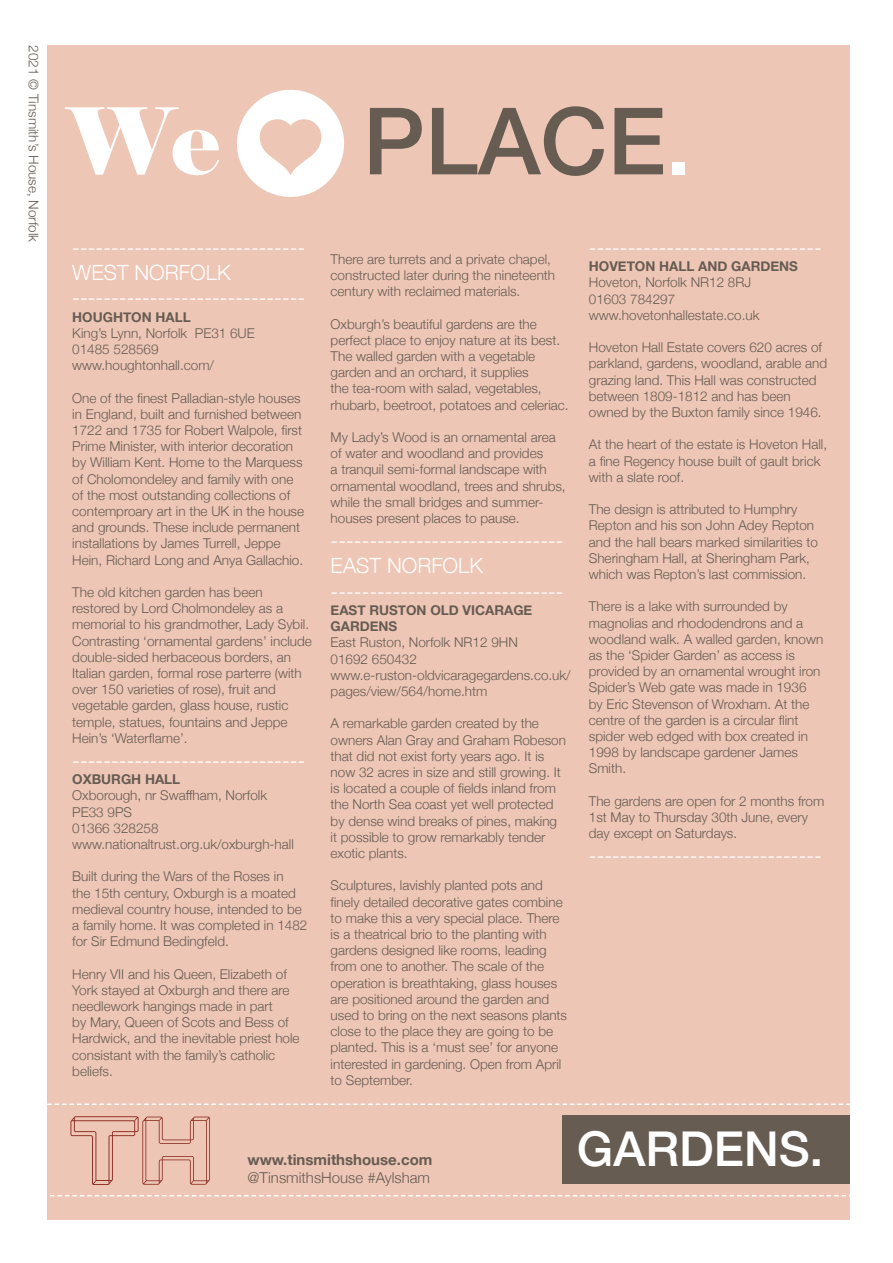
<style>
.page{position:relative;width:893px;height:1263px;background:#fff}
.page>*{position:absolute;margin:0;border:0;box-sizing:border-box;transform-origin:0 0}
.t1{font:500 48px "Helvetica Neue";color:#fff}
.t2{font:300 21px "Helvetica Neue";color:#fff}
.t3{font:300 15px "Helvetica Neue";color:#675c52}
.t4{font:700 15px "Helvetica Neue";color:#675c52}
.t5{font:300 13.5px/16.2px "Helvetica Neue";color:#675c52}
.t6{font:700 13.5px/16.2px "Helvetica Neue";color:#675c52}
</style>
<div class="page">
<div style="left:47px;top:45px;width:803px;height:1175px;background:#edc6b6"></div>
<svg style="left:47px;top:1103px;width:803px;height:2px"></svg>
<svg style="left:50px;top:1195px;width:800px;height:1px"></svg>
<div style="left:563px;top:1115px;width:287px;height:68px;background:#675c52"></div>
<div style="left:672px;top:162px;width:13px;height:12px;background:#fff"></div>
<svg style="left:370px;top:106px;width:293px;height:70px"></svg>
<svg style="left:65px;top:90px;width:279px;height:107px"></svg>
<svg style="left:70px;top:1116px;width:140px;height:69px"></svg>
<p class="t5" style="left:43px;top:45px;width:198px;rotate:90deg">2021 © Tinsmith’s House, Norfolk</p>
<p class="t2" style="left:72px;top:230px;width:235px">------------------------------</p>
<p class="t2" style="left:72px;top:256px;width:160px">WEST NORFOLK</p>
<p class="t2" style="left:72px;top:281px;width:235px">------------------------------</p>
<p class="t6" style="left:72px;top:309px;width:120px">HOUGHTON HALL</p>
<p class="t5" style="left:72px;top:324px;width:184px">King’s Lynn, Norfolk PE31 6UE</p>
<p class="t5" style="left:72px;top:340px;width:88px">01485 528569</p>
<p class="t5" style="left:72px;top:356px;width:143px">www.houghtonhall.com/</p>
<p class="t5" style="left:72px;top:389px;width:233px">One of the finest Palladian-style houses in England, built and furnished between 1722 and 1735 for Robert Walpole, first Prime Minister, with interior decoration by William Kent. Home to the Marquess of Cholomondeley and family with one of the most outstanding collections of contemproary art in the UK in the house and grounds. These include permanent installations by James Turrell, Jeppe Hein, Richard Long and Anya Gallachio.</p>
<p class="t5" style="left:72px;top:583px;width:241px">The old kitchen garden has been restored by Lord Cholmondeley as a memorial to his grandmother, Lady Sybil.<br>Contrasting ‘ornamental gardens’ include double-sided herbaceous borders, an Italian garden, formal rose parterre (with over 150 varieties of rose), fruit and vegetable garden, glass house, rustic temple, statues, fountains and Jeppe Hein’s ‘Waterflame’.</p>
<p class="t2" style="left:72px;top:743px;width:235px">------------------------------</p>
<p class="t6" style="left:72px;top:772px;width:110px">OXBURGH HALL</p>
<p class="t5" style="left:72px;top:786px;width:196px">Oxborough, nr Swaffham, Norfolk</p>
<p class="t5" style="left:72px;top:803px;width:61px">PE33 9PS</p>
<p class="t5" style="left:72px;top:819px;width:88px">01366 328258</p>
<p class="t5" style="left:72px;top:835px;width:223px">www.nationaltrust.org.uk/oxburgh-hall</p>
<p class="t5" style="left:72px;top:867px;width:237px">Built during the Wars of the Roses in<br>the 15th century, Oxburgh is a moated medieval country house, intended to be a family home. It was completed in 1482 for Sir Edmund Bedingfeld.</p>
<p class="t5" style="left:72px;top:965px;width:229px">Henry VII and his Queen, Elizabeth of<br>York stayed at Oxburgh and there are needlework hangings made in part<br>by Mary, Queen of Scots and Bess of<br>Hardwick, and the inevitable priest hole consistant with the family’s catholic beliefs.</p>
<p class="t5" style="left:331px;top:250px;width:226px">There are turrets and a private chapel, constructed later during the nineteenth century with reclaimed materials.</p>
<p class="t5" style="left:331px;top:315px;width:240px">Oxburgh’s beautiful gardens are the perfect place to enjoy nature at its best.<br>The walled garden with a vegetable garden and an orchard, it supplies<br>the tea-room with salad, vegetables, rhubarb, beetroot, potatoes and celeriac.</p>
<p class="t5" style="left:331px;top:428px;width:237px">My Lady’s Wood is an ornamental area of water and woodland and provides<br>a tranquil semi-formal landscape with ornamental woodland, trees and shrubs, while the small bridges and summer&shy;houses present places to pause.</p>
<p class="t2" style="left:331px;top:524px;width:235px">------------------------------</p>
<p class="t2" style="left:331px;top:549px;width:154px">EAST NORFOLK</p>
<p class="t2" style="left:331px;top:574px;width:235px">------------------------------</p>
<p class="t6" style="left:331px;top:602px;width:203px">EAST RUSTON OLD VICARAGE<br>GARDENS</p>
<p class="t5" style="left:331px;top:633px;width:189px">East Ruston, Norfolk NR12 9HN</p>
<p class="t5" style="left:331px;top:650px;width:88px">01692 650432</p>
<p class="t5" style="left:331px;top:666px;width:242px">www.e-ruston-oldvicaragegardens.co.uk/ pages/view/564/home.htm</p>
<p class="t5" style="left:331px;top:714px;width:237px">A remarkable garden created by the owners Alan Gray and Graham Robeson that did not exist forty years ago. It is now 32 acres in size and still growing. It is located a couple of fields inland from the North Sea coast yet well protected by dense wind breaks of pines, making it possible to grow remarkably tender exotic plants.</p>
<p class="t5" style="left:331px;top:876px;width:238px">Sculptures, lavishly planted pots and finely detailed decorative gates combine to make this a very special place. There is a theatrical brio to the planting with gardens designed like rooms, leading from one to another. The scale of the operation is breathtaking, glass houses are positioned around the garden and used to bring on the next seasons plants close to the place they are going to be planted. This is a ‘must see’ for anyone interested in gardening. Open from April to September.</p>
<p class="t2" style="left:589px;top:230px;width:235px">------------------------------</p>
<p class="t6" style="left:589px;top:259px;width:211px">HOVETON HALL AND GARDENS</p>
<p class="t5" style="left:589px;top:273px;width:164px">Hoveton, Norfolk NR12 8RJ</p>
<p class="t5" style="left:589px;top:290px;width:88px">01603 784297</p>
<p class="t5" style="left:589px;top:306px;width:172px">www.hovetonhallestate.co.uk</p>
<p class="t5" style="left:589px;top:338px;width:240px">Hoveton Hall Estate covers 620 acres of parkland, gardens, woodland, arable and grazing land. This Hall was constructed between 1809-1812 and has been owned by the Buxton family since 1946.</p>
<p class="t5" style="left:589px;top:435px;width:240px">At the heart of the estate is Hoveton Hall, a fine Regency house built of gault brick with a slate roof.</p>
<p class="t5" style="left:589px;top:500px;width:231px">The design is attributed to Humphry Repton and his son John Adey Repton and the hall bears marked similarities to Sheringham Hall, at Sheringham Park, which was Repton’s last commission.</p>
<p class="t5" style="left:589px;top:597px;width:236px">There is a lake with surrounded by magnolias and rhododendrons and a woodland walk. A walled garden, known as the ‘Spider Garden’ as access is provided by an ornamental wrought iron<br>Spider’s Web gate was made in 1936 by Eric Stevenson of Wroxham. At the centre of the garden is a circular flint spider web edged with box created in<br>1998 by landscape gardener James<br>Smith.</p>
<p class="t5" style="left:589px;top:792px;width:237px">The gardens are open for 2 months from<br>1st May to Thursday 30th June, every day except on Saturdays.</p>
<p class="t2" style="left:589px;top:839px;width:235px">------------------------------</p>
<p class="t4" style="left:247px;top:1148px;width:186px">www.tinsmithshouse.com</p>
<p class="t3" style="left:247px;top:1165px;width:184px">@TinsmithsHouse #Aylsham</p>
<p class="t1" style="left:577px;top:1110px;width:248px">GARDENS.</p>
</div>
